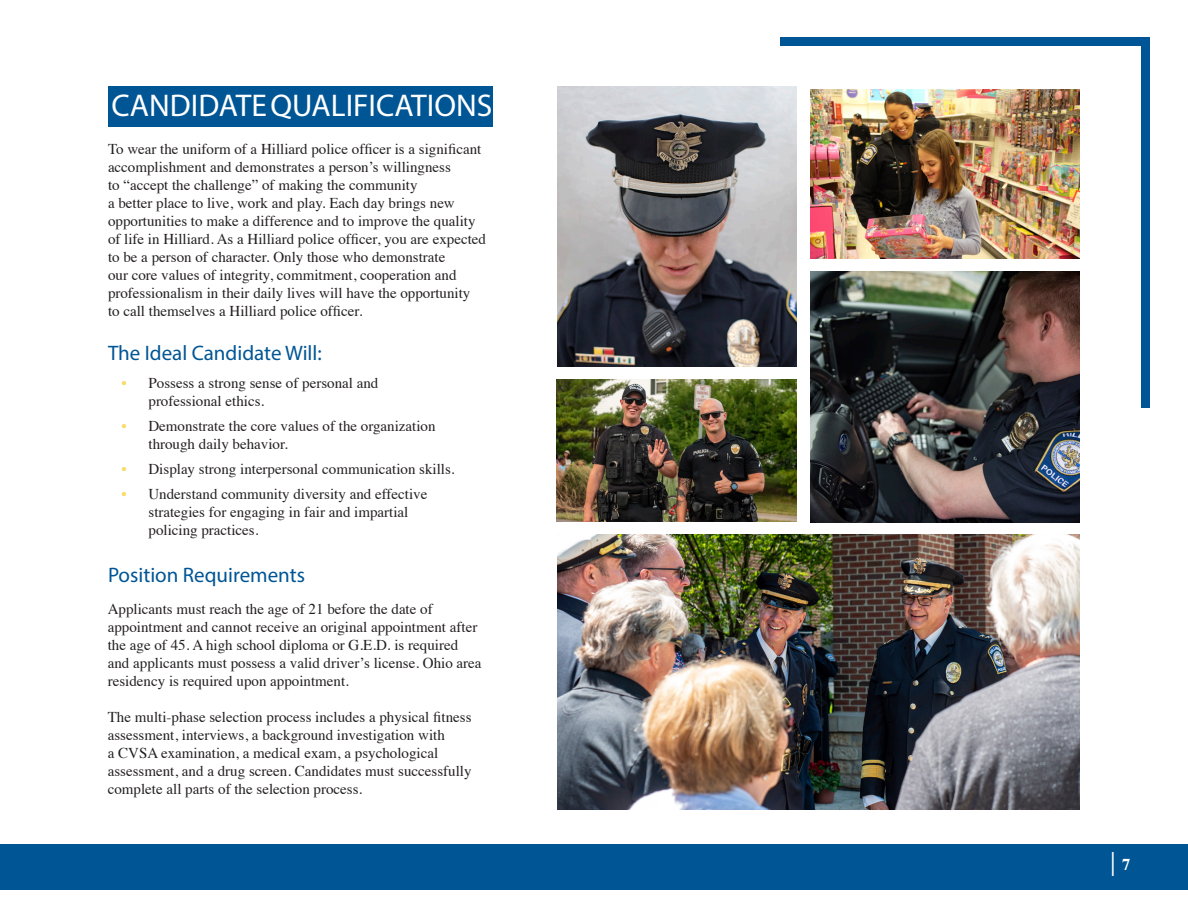
<style>
.page{position:relative;width:1188px;height:918px;background:#fff}
.page>*{position:absolute;margin:0;border:0;box-sizing:border-box;transform-origin:0 0}
.Body_Copy{font:31.5px "Myriad Pro";color:#fff}
.t1{font:24px "Minion Pro";color:#fff}
.Body_Copy-2{font:21px "Myriad Pro";color:#005595}
.t2{font:15px/18px "Times";color:#231f20}
.s1{color:#f8dc65}
.s2{font-family:"Times";font-weight:700;font-size:16.5px}
</style>
<div class="page">
<div style="left:780px;top:37px;width:370px;height:8px;background:#005596"></div>
<div style="left:1141px;top:38px;width:9px;height:370px;background:#005596"></div>
<div style="left:0;top:844px;width:1188px;height:46px;background:#005595"></div>
<div style="left:108px;top:86px;width:384px;height:41px;background:#005595"></div>
<img style="left:557px;top:535px;width:523px;height:275px">
<img style="left:557px;top:86px;width:240px;height:280px">
<img style="left:557px;top:379px;width:239px;height:143px">
<img style="left:811px;top:271px;width:269px;height:251px">
<img style="left:811px;top:90px;width:269px;height:168px">
<p class="Body_Copy" style="left:112px;top:86px;width:382px">CANDIDATE QUALIFICATIONS</p>
<p class="t2" style="left:108px;top:139px;width:380px">To wear the uniform of a Hilliard police officer is a significant accomplishment and demonstrates a person’s willingness<br>to “accept the challenge” of making the community<br>a better place to live, work and play. Each day brings new opportunities to make a difference and to improve the quality of life in Hilliard. As a Hilliard police officer, you are expected to be a person of character. Only those who demonstrate<br>our core values of integrity, commitment, cooperation and professionalism in their daily lives will have the opportunity<br>to call themselves a Hilliard police officer.</p>
<p class="Body_Copy-2" style="left:108px;top:340px;width:215px">The Ideal Candidate Will:</p>
<p class="t2" style="left:148px;top:373px;width:231px;text-indent:-27px"><span class="s1">•</span> Possess a strong sense of personal and professional ethics.</p>
<p class="t2" style="left:148px;top:416px;width:289px;text-indent:-27px"><span class="s1">•</span> Demonstrate the core values of the organization through daily behavior.</p>
<p class="t2" style="left:122px;top:459px;width:335px"><span class="s1">•</span> Display strong interpersonal communication skills.</p>
<p class="t2" style="left:148px;top:483px;width:280px;text-indent:-27px"><span class="s1">•</span> Understand community diversity and effective strategies for engaging in fair and impartial policing practices.</p>
<p class="Body_Copy-2" style="left:108px;top:562px;width:199px">Position Requirements</p>
<p class="t2" style="left:108px;top:599px;width:375px">Applicants must reach the age of 21 before the date of appointment and cannot receive an original appointment after the age of 45. A high school diploma or G.E.D. is required and applicants must possess a valid driver’s license. Ohio area residency is required upon appointment.</p>
<p class="t2" style="left:108px;top:707px;width:365px">The multi-phase selection process includes a physical fitness assessment, interviews, a background investigation with<br>a CVSA examination, a medical exam, a psychological assessment, and a drug screen. Candidates must successfully complete all parts of the selection process.</p>
<p class="t1" style="left:1110px;top:847px;width:22px">| <span class="s2">7</span></p>
</div>
